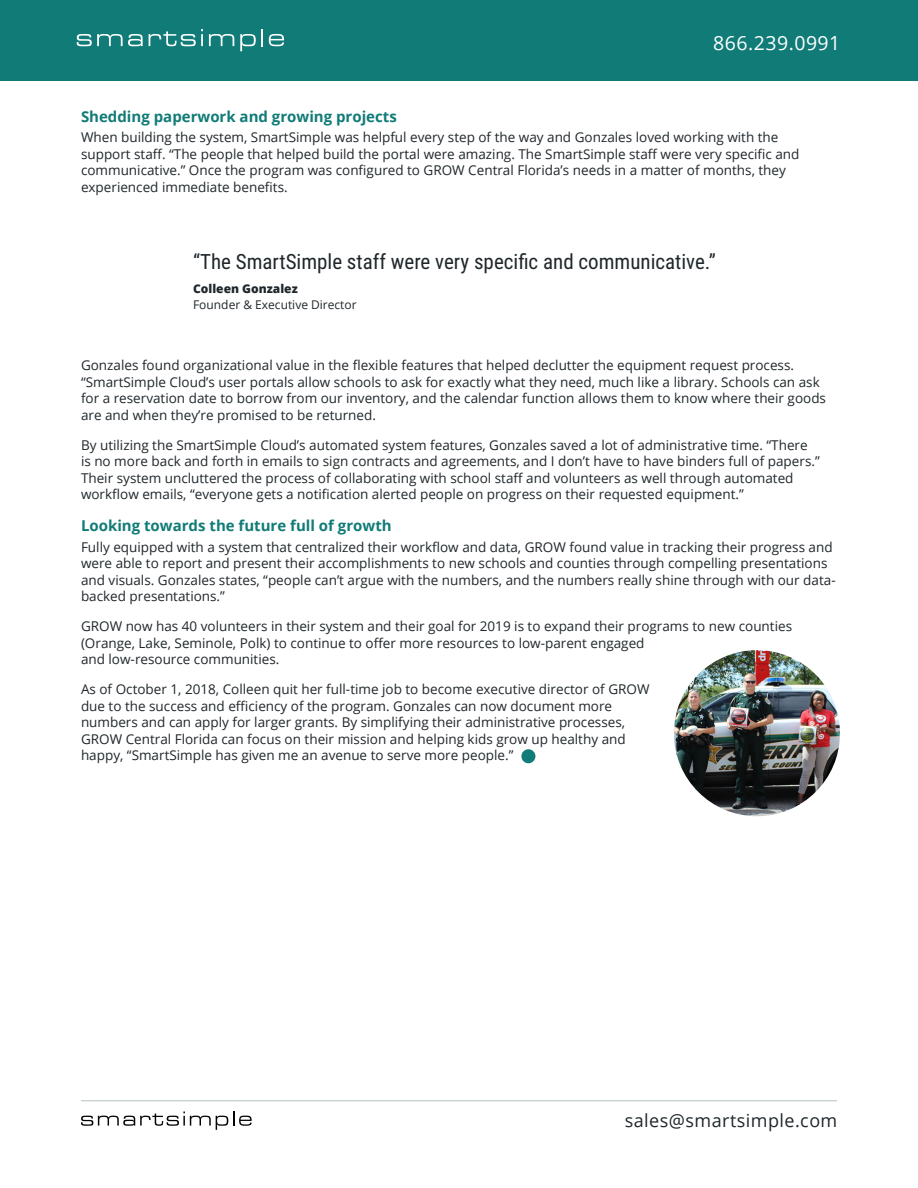
<style>
.page{position:relative;width:918px;height:1188px;background:#fff}
.page>*{position:absolute;margin:0;border:0;box-sizing:border-box;transform-origin:0 0}
.Quote_-_Large{font:21px "Roboto Condensed";color:#1f272b}
.t1{font:19.5px "Open Sans";letter-spacing:.025em;color:#fff}
.t2{font:18px "Open Sans";letter-spacing:.025em;color:#1f272b}
.Subtitle{font:700 15px "Open Sans";color:#107b77}
.Body_Text{font:13.5px/16.5px "Open Sans";color:#1f272b}
.Quote_Author{font:12px/16.5px "Open Sans";color:#1f272b}
.s1{font-weight:800}
</style>
<div class="page">
<div style="left:0;top:0;width:918px;height:81px;background:#107b77"></div>
<hr style="left:81px;top:1100px;width:756px;height:1px;background:#05272b">
<svg style="left:81px;top:1112px;width:171px;height:18px"></svg>
<svg style="left:77px;top:34px;width:66px;height:12px"></svg>
<svg style="left:149px;top:29px;width:54px;height:17px"></svg>
<svg style="left:209px;top:34px;width:25px;height:12px"></svg>
<svg style="left:240px;top:29px;width:23px;height:22px"></svg>
<svg style="left:269px;top:34px;width:15px;height:12px"></svg>
<div style="left:521px;top:749px;width:14px;height:14px;background:#107b77;border-radius:50%"></div>
<img style="left:674px;top:650px;width:166px;height:166px;border-radius:83px">
<h2 class="t1" style="left:713px;top:30px;width:129px">866.239.0991</h2>
<p class="Subtitle" style="left:81px;top:106px;width:317px">Shedding paperwork and growing projects</p>
<p class="Body_Text" style="left:81px;top:129px;width:720px">When building the system, SmartSimple was helpful every step of the way and Gonzales loved working with the support staff. “The people that helped build the portal were amazing. The SmartSimple staff were very specific and communicative.” Once the program was configured to GROW Central Florida’s needs in a matter of months, they experienced immediate benefits.</p>
<p class="Quote_-_Large" style="left:193px;top:247px;width:524px">“The SmartSimple staff were very specific and communicative.”</p>
<p class="Quote_Author" style="left:193px;top:280px;width:165px"><span class="s1">Colleen Gonzalez<br></span>Founder &amp; Executive Director</p>
<p class="Body_Text" style="left:81px;top:357px;width:747px">Gonzales found organizational value in the flexible features that helped declutter the equipment request process. “SmartSimple Cloud’s user portals allow schools to ask for exactly what they need, much like a library. Schools can ask for a reservation date to borrow from our inventory, and the calendar function allows them to know where their goods are and when they’re promised to be returned.</p>
<p class="Body_Text" style="left:81px;top:436px;width:740px">By utilizing the SmartSimple Cloud’s automated system features, Gonzales saved a lot of administrative time. “There is no more back and forth in emails to sign contracts and agreements, and I don’t have to have binders full of papers.” Their system uncluttered the process of collaborating with school staff and volunteers as well through automated workflow emails, “everyone gets a notification alerted people on progress on their requested equipment.”</p>
<p class="Subtitle" style="left:81px;top:515px;width:312px">Looking towards the future full of growth</p>
<p class="Body_Text" style="left:81px;top:538px;width:756px">Fully equipped with a system that centralized their workflow and data, GROW found value in tracking their progress and were able to report and present their accomplishments to new schools and counties through compelling presentations and visuals. Gonzales states, “people can’t argue with the numbers, and the numbers really shine through with our data&shy;backed presentations.”</p>
<p class="Body_Text" style="left:81px;top:618px;width:713px">GROW now has 40 volunteers in their system and their goal for 2019 is to expand their programs to new counties (Orange, Lake, Seminole, Polk) to continue to offer more resources to low-parent engaged<br>and low-resource communities.</p>
<p class="Body_Text" style="left:81px;top:681px;width:570px">As of October 1, 2018, Colleen quit her full-time job to become executive director of GROW due to the success and efficiency of the program. Gonzales can now document more numbers and can apply for larger grants. By simplifying their administrative processes, GROW Central Florida can focus on their mission and helping kids grow up healthy and happy, “SmartSimple has given me an avenue to serve more people.”</p>
<h3 class="t2" style="left:625px;top:1108px;width:214px">sales@smartsimple.com</h3>
</div>
